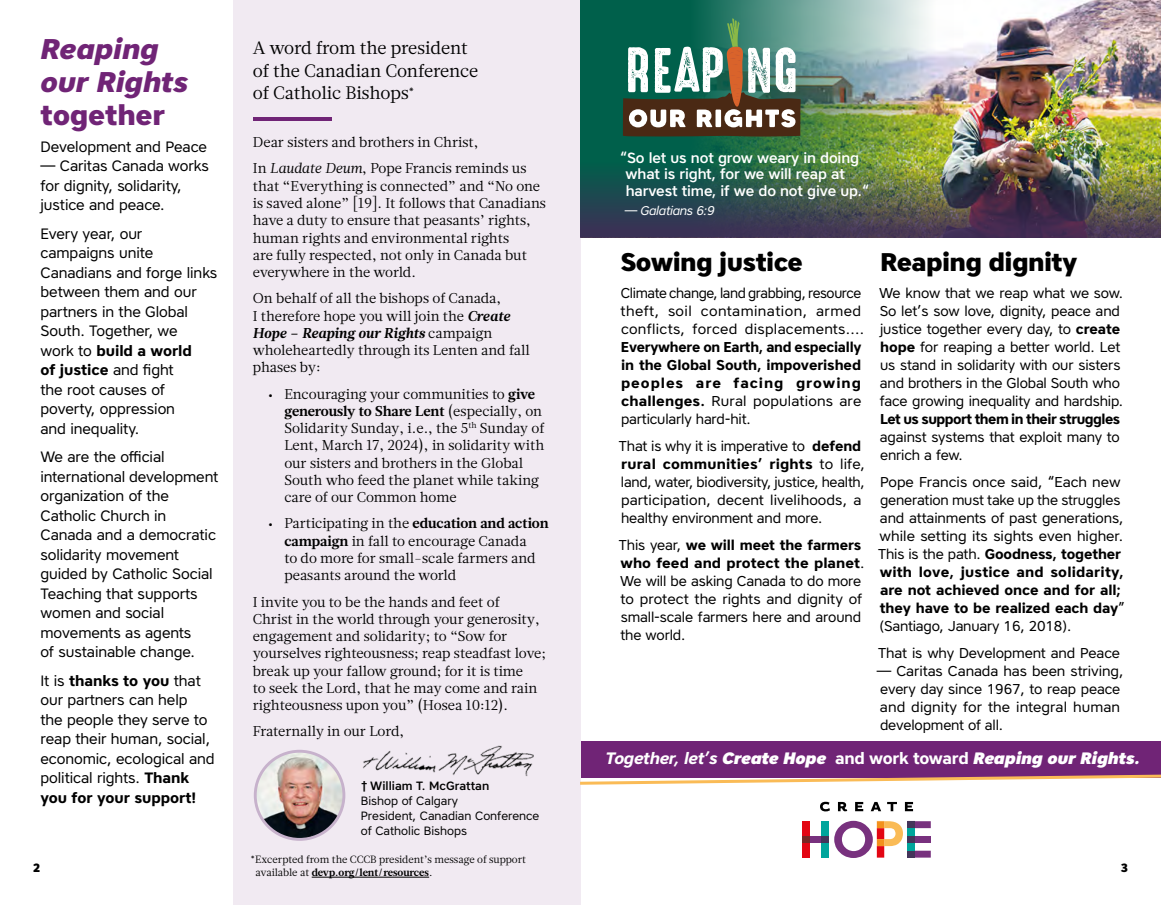
<style>
.page{position:relative;width:1161px;height:905px;background:#fff}
.page>*{position:absolute;margin:0;border:0;box-sizing:border-box;transform-origin:0 0}
.t1{font:italic 800 28.5px/33px "Core Sans A75";letter-spacing:-.01em;color:#702476}
.t2{font:800 28.5px "Core Sans A75";letter-spacing:-.01em;color:#702476}
.t3{font:800 25.5px "Core Sans A75";letter-spacing:-.025em;color:#000}
.t4{font:18px/22.5px "Glosa";letter-spacing:-.01em;color:#000}
.t5{font:italic 800 16.5px "Core Sans A85";letter-spacing:-.02em;color:#fff}
.t6{font:15px/19.5px "Core Sans A45";letter-spacing:-.005em;color:#000}
.t7{font:700 15px/19.5px "Core Sans A65";letter-spacing:-.005em;color:#000}
.t8{font:500 14.7px/16.8px "Core Sans A55";letter-spacing:-.01em;color:#fff}
.t9{font:14.25px/17.2px "Glosa";color:#000}
.t10{font:14.25px/18px "Core Sans A45";letter-spacing:-.01em;color:#000}
.t11{font:700 14.25px/18px "Core Sans A65";letter-spacing:-.005em;color:#000}
.t12{font:14.25px/18px "Core Sans A45";letter-spacing:.02em;color:#000}
.t13{font:700 14.25px "Core Sans A65";letter-spacing:-.035em;color:#000}
.t14{font:700 14.25px "Core Sans A65";letter-spacing:.015em;color:#000}
.t15{font:13.5px "Glosa";color:#000}
.t16{font:italic 12.6px "Core Sans A45";letter-spacing:-.025em;color:#fff}
.t17{font:12px/15px "Core Sans A45";color:#000}
.t18{font:500 12px "Core Sans A55";color:#000}
.t19{font:800 12px "Core Sans A75";color:#000}
.t20{font:10.5px/13.5px "Glosa";color:#000}
.s1{font-family:"Core Sans A45";font-weight:400}
.s2{font-family:"Core Sans A65";font-weight:700}
.s3{font-style:italic}
.s4{font-weight:700;font-style:italic}
.s5{font-weight:700}
.s6{font-style:normal}
.s7{font-family:"Core Sans A65";font-weight:700;font-style:normal}
</style>
<div class="page">
<div style="left:581px;top:741px;width:580px;height:36px;background:#702476"></div>
<div style="left:234px;top:0;width:347px;height:904px;background:#f1eaf2"></div>
<img style="left:255px;top:751px;width:89px;height:88px;border-radius:44px">
<div style="left:254px;top:749px;width:91px;height:91px;border:3px solid #c7b2cc;border-radius:50%"></div>
<hr style="left:253px;top:117px;width:79px;height:3px;background:#702476">
<svg style="left:580px;top:774px;width:581px;height:11px"></svg>
<img style="left:954px;top:0;width:207px;height:162px">
<img style="left:580px;top:0;width:374px;height:237px">
<img style="left:581px;top:162px;width:580px;height:76px">
<svg style="left:623px;top:18px;width:178px;height:118px"></svg>
<div style="left:803px;top:821px;width:7px;height:36px;background:#e30613"></div>
<div style="left:821px;top:821px;width:8px;height:36px;background:#00a59c"></div>
<div style="left:810px;top:836px;width:11px;height:6px;background:#78317e"></div>
<div style="left:803px;top:836px;width:7px;height:6px;background:#772724"></div>
<div style="left:821px;top:836px;width:8px;height:6px;background:#44345a"></div>
<svg style="left:834px;top:820px;width:97px;height:38px"></svg>
<svg style="left:820px;top:801px;width:10px;height:10px"></svg>
<svg style="left:838px;top:802px;width:9px;height:9px"></svg>
<svg style="left:855px;top:802px;width:8px;height:9px"></svg>
<svg style="left:871px;top:802px;width:10px;height:9px"></svg>
<svg style="left:887px;top:802px;width:10px;height:9px"></svg>
<svg style="left:905px;top:802px;width:8px;height:9px"></svg>
<img style="left:363px;top:745px;width:171px;height:31px">
<hr style="left:312px;top:876px;width:117px;height:1px;background:#000">
<h1 class="t1" style="left:40px;top:32px;width:150px">Reaping our Rights</h1>
<h1 class="t2" style="left:40px;top:96px;width:126px">together</h1>
<p class="t6" style="left:40px;top:136px;width:168px">Development and Peace</p>
<p class="t6" style="left:40px;top:156px;width:170px">— Caritas Canada works for dignity, solidarity, justice and peace.</p>
<p class="t6" style="left:40px;top:223px;width:178px">Every year, our campaigns unite<br>Canadians and forge links between them and our partners in the Global<br>South. Together, we</p>
<p class="t7" style="left:40px;top:340px;width:153px"><span class="s1">work to</span> build a world of justice <span class="s1">and fight</span></p>
<p class="t6" style="left:40px;top:379px;width:136px">the root causes of poverty, oppression and inequality.</p>
<p class="t6" style="left:40px;top:447px;width:179px">We are the official international development organization of the<br>Catholic Church in<br>Canada and a democratic solidarity movement guided by Catholic Social<br>Teaching that supports women and social movements as agents<br>of sustainable change.</p>
<p class="t7" style="left:40px;top:670px;width:162px"><span class="s1">It is</span> thanks to you <span class="s1">that</span></p>
<p class="t6" style="left:40px;top:690px;width:176px">our partners can help<br>the people they serve to reap their human, social, economic, ecological and political rights. <span class="s2">Thank</span></p>
<p class="t7" style="left:40px;top:787px;width:157px">you for your support!</p>
<p class="t4" style="left:253px;top:37px;width:227px">A word from the president of the Canadian Conference of Catholic Bishops</p>
<p class="t15" style="left:409px;top:84px;width:7px">*</p>
<p class="t9" style="left:253px;top:130px;width:275px;line-height:26.2px">Dear sisters and brothers in Christ,<br>In <span class="s3">Laudate Deum</span>, Pope Francis reminds us</p>
<p class="t9" style="left:253px;top:178px;width:295px">that “Everything is connected” and “No one is saved alone” [19]. It follows that Canadians have a duty to ensure that peasants’ rights, human rights and environmental rights<br>are fully respected, not only in Canada but everywhere in the world.</p>
<p class="t9" style="left:253px;top:290px;width:278px">On behalf of all the bishops of Canada,<br>I therefore hope you will join the <span class="s4">Create Hope – Reaping our Rights</span> campaign wholeheartedly through its Lenten and fall phases by:</p>
<p class="t9" style="left:284px;top:385px;width:261px;text-indent:-16px">• Encouraging your communities to <span class="s5">give generously to Share Lent</span> (especially, on Solidarity Sunday, i.e., the 5<sup>th</sup> Sunday of Lent, March 17, 2024), in solidarity with our sisters and brothers in the Global South who feed the planet while taking care of our Common home</p>
<p class="t9" style="left:284px;top:515px;width:266px;text-indent:-17px">• Participating in the <span class="s5">education and action campaign</span> in fall to encourage Canada<br>to do more for small-scale farmers and peasants around the world</p>
<p class="t9" style="left:253px;top:593px;width:295px">I invite you to be the hands and feet of<br>Christ in the world through your generosity, engagement and solidarity; to “Sow for yourselves righteousness; reap steadfast love; break up your fallow ground; for it is time<br>to seek the Lord, that he may come and rain righteousness upon you” (Hosea 10:12).</p>
<p class="t9" style="left:253px;top:723px;width:153px">Fraternally in our Lord,</p>
<p class="t18" style="left:361px;top:778px;width:130px">† William T. McGrattan</p>
<p class="t17" style="left:361px;top:793px;width:180px">Bishop of Calgary<br>President, Canadian Conference of Catholic Bishops</p>
<p class="t8" style="left:626px;top:149px;width:245px;text-indent:-6px">“So let us not grow weary in doing what is right, for we will reap at harvest time, if we do not give up.“</p>
<p class="t16" style="left:625px;top:202px;width:91px"><span class="s6">—</span> Galatians 6:9</p>
<h2 class="t3" style="left:620px;top:245px;width:184px">Sowing justice</h2>
<p class="t12" style="left:621px;top:283px;width:245px">Climate change, land grabbing, resource theft, soil contamination, armed conflicts, forced displacements....</p>
<p class="t11" style="left:621px;top:337px;width:242px;text-align:justify">Everywhere on Earth, and especially in the Global South, impoverished peoples are facing growing</p>
<p class="t10" style="left:621px;top:391px;width:242px"><span class="s2">challenges.</span> Rural populations are particularly hard-hit.</p>
<p class="t10" style="left:619px;top:436px;width:244px">That is why it is imperative to <span class="s2">defend</span></p>
<p class="t14" style="left:621px;top:454px;width:245px">rural communities’ rights <span class="s1">to life,</span></p>
<p class="t10" style="left:621px;top:472px;width:245px">land, water, biodiversity, justice, health, participation, decent livelihoods, a healthy environment and more.</p>
<p class="t11" style="left:619px;top:535px;width:247px"><span class="s1">This year,</span> we will meet the farmers who feed and protect the planet<span class="s1">.</span></p>
<p class="t10" style="left:620px;top:571px;width:244px;text-align:justify">We will be asking Canada to do more to protect the rights and dignity of small-scale farmers here and around the world.</p>
<h2 class="t3" style="left:880px;top:245px;width:199px">Reaping dignity</h2>
<p class="t10" style="left:879px;top:283px;width:245px">We know that we reap what we sow.<br>So let’s sow love, dignity, peace and justice together every day, to <span class="s2">create hope</span> for reaping a better world. Let us stand in solidarity with our sisters and brothers in the Global South who face growing inequality and hardship.</p>
<p class="t13" style="left:880px;top:409px;width:242px">Let us support them in their struggles</p>
<p class="t10" style="left:880px;top:427px;width:241px">against systems that exploit many to enrich a few.</p>
<p class="t10" style="left:880px;top:472px;width:245px">Pope Francis once said, “Each new generation must take up the struggles and attainments of past generations, while setting its sights even higher.</p>
<p class="t11" style="left:878px;top:544px;width:248px"><span class="s1">This is the path.</span> Goodness, together with love, justice and solidarity, are not achieved once and for all; they have to be realized each day<span class="s1">”</span></p>
<p class="t10" style="left:878px;top:612px;width:244px;line-height:27px">(Santiago, January 16, 2018).<br>That is why Development and Peace</p>
<p class="t10" style="left:877px;top:661px;width:248px">— Caritas Canada has been striving, every day since 1967, to reap peace and dignity for the integral human development of all.</p>
<p class="t5" style="left:606px;top:747px;width:536px"><span class="s2">Together, let’s</span> Create Hope <span class="s7">and work toward</span> Reaping our Rights.</p>
<p class="t20" style="left:255px;top:852px;width:272px;text-indent:-5px">*Excerpted from the CCCB president’s message of support available at <span class="s5">devp.org/lent/resources</span>.</p>
<p class="t19" style="left:33px;top:859px;width:9px">2</p>
<p class="t19" style="left:1120px;top:859px;width:9px">3</p>
</div>
